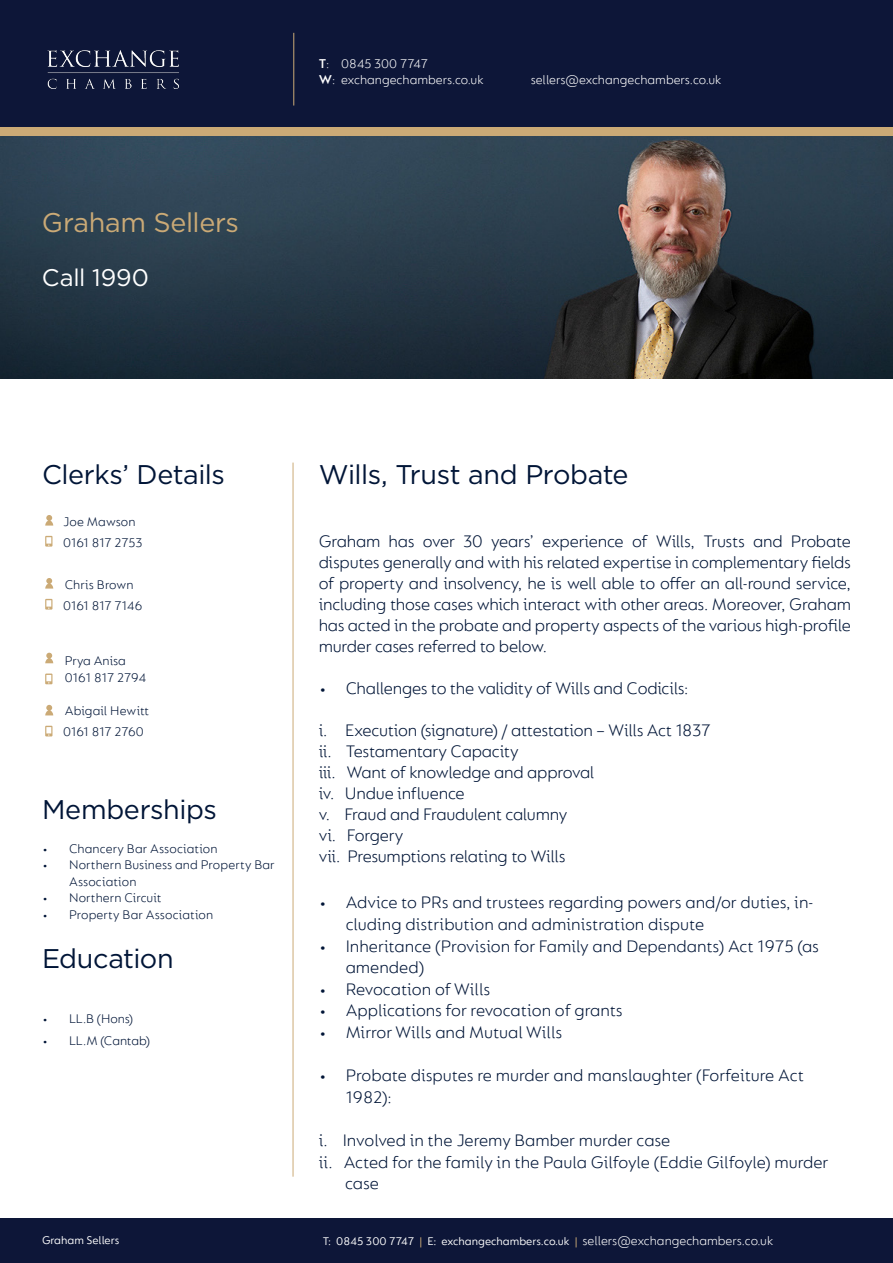
<style>
.page{position:relative;width:893px;height:1263px;background:#fff}
.page>*{position:absolute;margin:0;border:0;box-sizing:border-box;transform-origin:0 0}
.t1{font:27px "Gotham";letter-spacing:-.015em;color:#001537}
.t2{font:27px "Gotham";letter-spacing:-.01em;color:#cbaa76}
.t3{font:24px "Gotham";letter-spacing:-.005em;color:#fff}
.t4{font:300 18px/21px "FS Lucas";letter-spacing:-.01em;color:#001537}
.t5{font:300 13.5px/16.5px "FS Lucas";letter-spacing:.005em;color:#001537}
.t6{font:300 13.5px/16.2px "FS Lucas";color:#fff}
.t7{font:12px "FS Lucas";color:#fff}
.s1{font-weight:600}
.s2{color:#cbaa76}
</style>
<div class="page">
<div style="left:0;top:64px;width:893px;height:72px;background:#cbaa76"></div>
<div style="left:0;top:0;width:893px;height:127px;background:#0d1638"></div>
<div style="left:0;top:1219px;width:893px;height:44px;background:#0d1638"></div>
<img style="left:47px;top:50px;width:132px;height:39px">
<hr style="left:293px;top:33px;width:1px;height:73px;background:#cbaa76">
<hr style="left:293px;top:463px;width:1px;height:714px;background:#cbaa76">
<img style="left:0;top:136px;width:893px;height:242px">
<svg style="left:45px;top:536px;width:7px;height:11px"></svg>
<svg style="left:45px;top:599px;width:7px;height:11px"></svg>
<svg style="left:45px;top:673px;width:7px;height:11px"></svg>
<svg style="left:45px;top:515px;width:8px;height:11px"></svg>
<svg style="left:45px;top:578px;width:8px;height:11px"></svg>
<svg style="left:45px;top:653px;width:8px;height:10px"></svg>
<svg style="left:45px;top:726px;width:7px;height:10px"></svg>
<svg style="left:45px;top:705px;width:8px;height:10px"></svg>
<p class="t2" style="left:42px;top:205px;width:199px">Graham Sellers</p>
<p class="t3" style="left:42px;top:262px;width:109px">Call 1990</p>
<p class="t6" style="left:319px;top:55px;width:166px"><span class="s1">T</span>: 0845 300 7747<br><span class="s1">W</span>: exchangechambers.co.uk</p>
<p class="t6" style="left:531px;top:71px;width:192px">sellers@exchangechambers.co.uk</p>
<p class="t1" style="left:42px;top:457px;width:184px">Clerks’ Details</p>
<p class="t5" style="left:63px;top:513px;width:74px">Joe Mawson</p>
<p class="t5" style="left:63px;top:534px;width:81px">0161 817 2753</p>
<p class="t5" style="left:65px;top:576px;width:70px">Chris Brown</p>
<p class="t5" style="left:63px;top:597px;width:81px">0161 817 7146</p>
<p class="t5" style="left:65px;top:652px;width:63px">Prya Anisa</p>
<p class="t5" style="left:65px;top:669px;width:83px">0161 817 2794</p>
<p class="t5" style="left:65px;top:702px;width:86px">Abigail Hewitt</p>
<p class="t5" style="left:63px;top:723px;width:82px">0161 817 2760</p>
<p class="t1" style="left:42px;top:792px;width:176px">Memberships</p>
<p class="t5" style="left:42px;top:840px;width:177px">• Chancery Bar Association</p>
<p class="t5" style="left:69px;top:856px;width:207px;text-indent:-27px">• Northern Business and Property Bar<br>Association</p>
<p class="t5" style="left:42px;top:889px;width:121px">• Northern Circuit</p>
<p class="t5" style="left:42px;top:906px;width:173px">• Property Bar Association</p>
<p class="t1" style="left:42px;top:941px;width:133px">Education</p>
<p class="t5" style="left:42px;top:1010px;width:93px">• LL.B (Hons)</p>
<p class="t5" style="left:42px;top:1032px;width:110px">• LL.M (Cantab)</p>
<p class="t1" style="left:319px;top:457px;width:311px">Wills, Trust and Probate</p>
<p class="t4" style="left:319px;top:530px;width:534px;text-align:justify">Graham has over 30 years’ experience of Wills, Trusts and Probate disputes generally and with his related expertise in complementary fields of property and insolvency, he is well able to offer an all-round service, including those cases which interact with other areas. Moreover, Graham has acted in the probate and property aspects of the various high-profile murder cases referred to below.</p>
<p class="t4" style="left:319px;top:677px;width:371px">• Challenges to the validity of Wills and Codicils:</p>
<p class="t4" style="left:319px;top:719px;width:394px">i. Execution (signature) / attestation – Wills Act 1837</p>
<p class="t4" style="left:319px;top:740px;width:201px">ii. Testamentary Capacity</p>
<p class="t4" style="left:319px;top:761px;width:277px">iii. Want of knowledge and approval</p>
<p class="t4" style="left:319px;top:782px;width:147px">iv. Undue influence</p>
<p class="t4" style="left:319px;top:803px;width:250px">v. Fraud and Fraudulent calumny</p>
<p class="t4" style="left:319px;top:824px;width:86px">vi. Forgery</p>
<p class="t4" style="left:319px;top:845px;width:248px">vii. Presumptions relating to Wills</p>
<p class="t4" style="left:346px;top:891px;width:469px;line-height:21.6px;text-indent:-27px">• Advice to PRs and trustees regarding powers and/or duties, in&shy;cluding distribution and administration dispute</p>
<p class="t4" style="left:346px;top:935px;width:475px;line-height:21.6px;text-indent:-27px">• Inheritance (Provision for Family and Dependants) Act 1975 (as amended)</p>
<p class="t4" style="left:319px;top:978px;width:173px">• Revocation of Wills</p>
<p class="t4" style="left:319px;top:1000px;width:306px">• Applications for revocation of grants</p>
<p class="t4" style="left:319px;top:1021px;width:245px">• Mirror Wills and Mutual Wills</p>
<p class="t4" style="left:346px;top:1064px;width:460px;line-height:21.6px;text-indent:-27px">• Probate disputes re murder and manslaughter (Forfeiture Act<br>1982):</p>
<p class="t4" style="left:319px;top:1129px;width:353px">i. Involved in the Jeremy Bamber murder case</p>
<p class="t4" style="left:319px;top:1151px;width:511px">ii. Acted for the family in the Paula Gilfoyle (Eddie Gilfoyle) murder</p>
<p class="t4" style="left:345px;top:1172px;width:35px">case</p>
<p class="t6" style="left:583px;top:1233px;width:192px">sellers@exchangechambers.co.uk</p>
<p class="t7" style="left:42px;top:1233px;width:79px">Graham Sellers</p>
<p class="t7" style="left:323px;top:1235px;width:256px">T: 0845 300 7747 <span class="s2">|</span> E: exchangechambers.co.uk <span class="s2">|</span></p>
</div>
